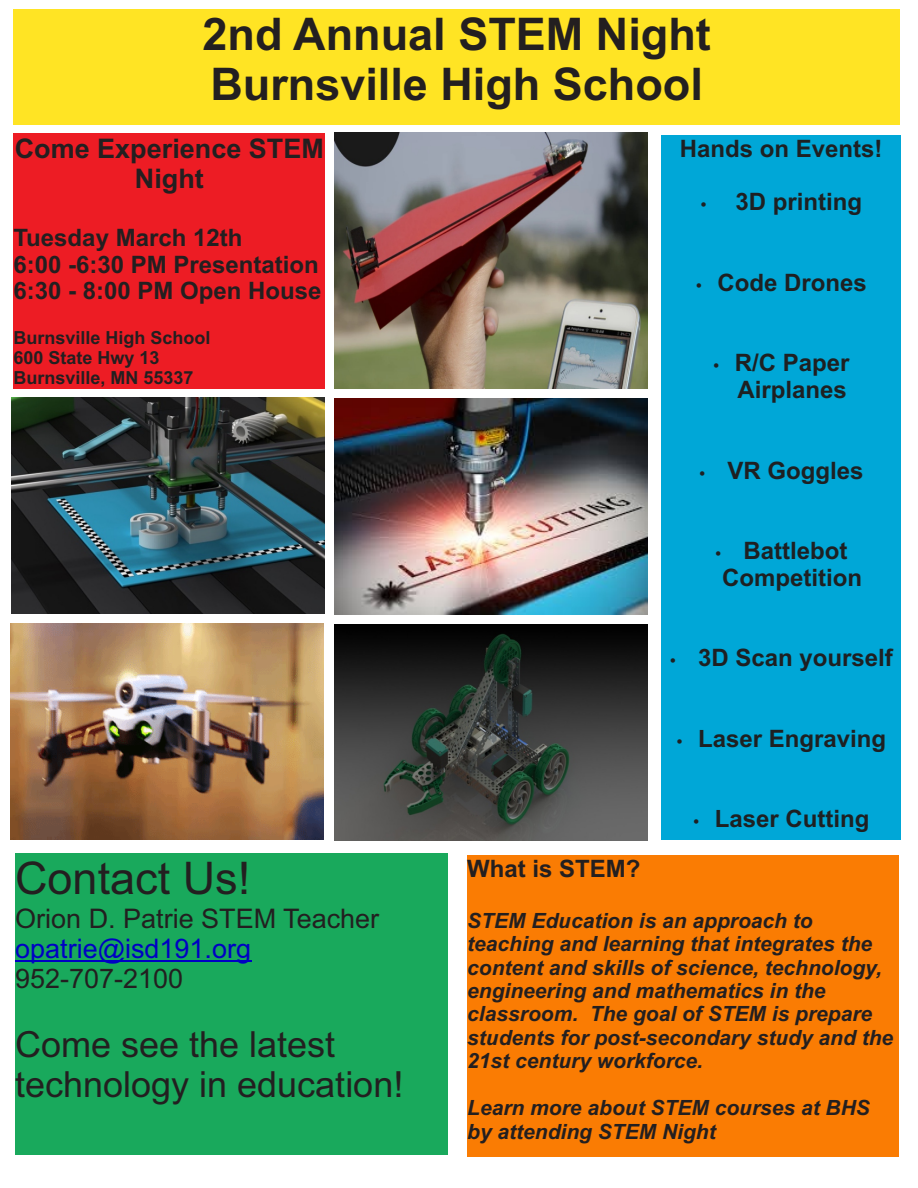
<style>
.page{position:relative;width:918px;height:1188px;background:#fff}
.page>*{position:absolute;margin:0;border:0;box-sizing:border-box;transform-origin:0 0}
.t1{font:700 45px/50.2px "Arial";color:#231f20}
.t2{font:45px "Arial";color:#231f20}
.t3{font:36px/40.2px "Arial";color:#231f20}
.t4{font:27px "Arial";color:#231f20}
.t5{font:700 27px/30.2px "Arial";color:#231f20;text-align:center}
.t6{font:27px "Arial";color:#0000c4}
.t7{font:700 24px/26.8px "Arial";color:#1e2022}
.t8{font:700 24px/26.8px "Arial";color:#231f20}
.t9{font:italic 700 21px/23.4px "Arial";color:#231f20}
.t10{font:700 18px/20.1px "Arial";color:#231f20}
</style>
<div class="page">
<div style="left:13px;top:9px;width:887px;height:116px;background:#ffe424"></div>
<div style="left:661px;top:135px;width:240px;height:705px;background:#00a7d7"></div>
<img style="left:334px;top:398px;width:313px;height:216px">
<img style="left:11px;top:398px;width:313px;height:216px">
<div style="left:13px;top:134px;width:312px;height:255px;background:#ed1c24"></div>
<img style="left:334px;top:625px;width:314px;height:216px">
<img style="left:10px;top:624px;width:314px;height:216px">
<div style="left:15px;top:853px;width:433px;height:302px;background:#19a95c"></div>
<hr style="left:15px;top:961px;width:236px;height:1px;background:#0000c4">
<div style="left:467px;top:855px;width:432px;height:302px;background:#fa7c03"></div>
<img style="left:334px;top:133px;width:313px;height:256px">
<h1 class="t1" style="left:202px;top:13px;width:510px">2nd Annual STEM Night<br>Burnsville High School</h1>
<p class="t7" style="left:680px;top:137px;width:204px">Hands on Events!</p>
<p class="t7" style="left:736px;top:191px;width:128px">3D printing</p>
<p class="t5" style="left:15px;top:136px;width:311px">Come Experience STEM<br>Night</p>
<p class="t8" style="left:13px;top:226px;width:310px">Tuesday March 12th<br>6:00 -6:30 PM Presentation<br>6:30 - 8:00 PM Open House</p>
<p class="t10" style="left:13px;top:330px;width:199px">Burnsville High School<br>600 State Hwy 13<br>Burnsville, MN 55337</p>
<p class="t7" style="left:718px;top:271px;width:151px">Code Drones</p>
<p class="t7" style="left:735px;top:352px;width:116px">R/C Paper<br>Airplanes</p>
<p class="t7" style="left:728px;top:459px;width:138px">VR Goggles</p>
<p class="t7" style="left:722px;top:539px;width:141px;text-align:center">Battlebot<br>Competition</p>
<p class="t7" style="left:698px;top:647px;width:196px">3D Scan yourself</p>
<p class="t7" style="left:698px;top:727px;width:190px">Laser Engraving</p>
<h1 class="t2" style="left:15px;top:861px;width:237px">Contact Us!</h1>
<p class="t4" style="left:15px;top:908px;width:366px">Orion D. Patrie STEM Teacher</p>
<p class="t6" style="left:15px;top:939px;width:238px">opatrie@isd191.org</p>
<p class="t4" style="left:15px;top:969px;width:170px">952-707-2100</p>
<h2 class="t3" style="left:15px;top:1027px;width:390px">Come see the latest technology in education!</h2>
<p class="t7" style="left:715px;top:807px;width:156px">Laser Cutting</p>
<p class="t8" style="left:467px;top:857px;width:175px">What is STEM?</p>
<p class="t9" style="left:467px;top:911px;width:427px">STEM Education is an approach to teaching and learning that integrates the content and skills of science, technology, engineering and mathematics in the classroom. The goal of STEM is prepare students for post-secondary study and the 21st century workforce.</p>
<p class="t9" style="left:467px;top:1098px;width:404px">Learn more about STEM courses at BHS by attending STEM Night</p>
</div>
